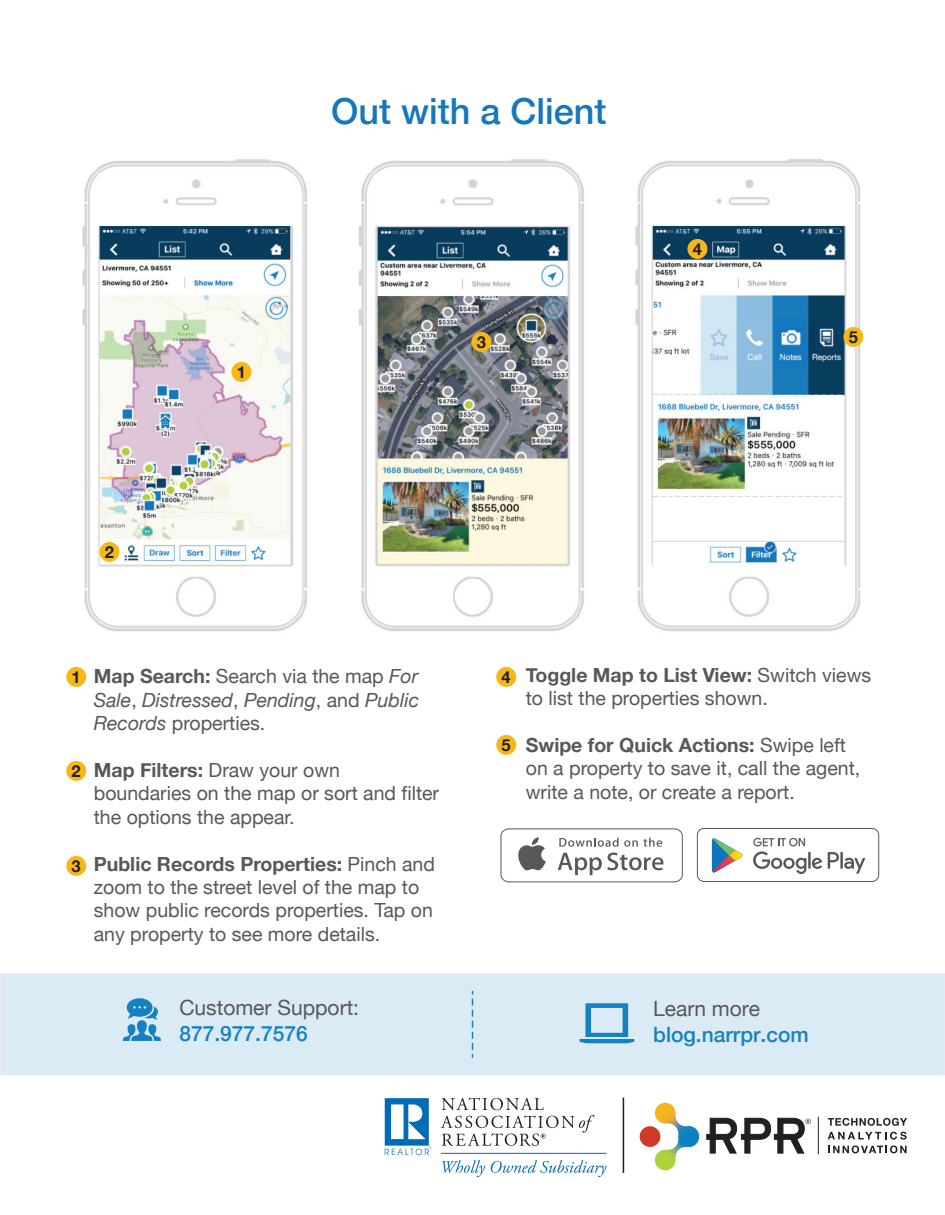
<style>
.page{position:relative;width:945px;height:1215px;background:#fff}
.page>*{position:absolute;margin:0;border:0;box-sizing:border-box;transform-origin:0 0}
.t1{font:500 36px "Helvetica Neue";color:#1577bd}
.t2{font:500 21px "Helvetica Neue";color:#1681c2}
.t3{font:21px "Helvetica Neue";color:#57585a}
.t4{font:19.5px/23.4px "Helvetica Neue";color:#57585a}
.t5{font:italic 19.5px/23.4px "Helvetica Neue";color:#57585a;text-align:justify}
.t6{font:700 16.5px "Helvetica Neue";color:#231f20}
.s1{font-weight:700;font-style:normal}
.s2{font-style:normal}
.s3{font-weight:700}
</style>
<div class="page">
<hr style="left:818px;top:1117px;width:1px;height:37px;background:#231f20">
<svg style="left:706px;top:1118px;width:105px;height:36px"></svg>
<svg style="left:828px;top:1118px;width:79px;height:8px"></svg>
<svg style="left:828px;top:1132px;width:79px;height:21px"></svg>
<img style="left:654px;top:1148px;width:27px;height:23px">
<img style="left:654px;top:1103px;width:45px;height:45px">
<svg style="left:639px;top:1125px;width:22px;height:23px"></svg>
<hr style="left:623px;top:1097px;width:1px;height:76px;background:#231f20">
<hr style="left:441px;top:1153px;width:166px;height:1px;background:#006bb6">
<svg style="left:442px;top:1160px;width:43px;height:17px"></svg>
<svg style="left:491px;top:1160px;width:116px;height:17px"></svg>
<svg style="left:385px;top:1098px;width:46px;height:57px"></svg>
<svg style="left:441px;top:1098px;width:153px;height:48px"></svg>
<div style="left:0;top:973px;width:945px;height:102px;background:#daebf5"></div>
<svg style="left:472px;top:991px;width:1px;height:67px"></svg>
<img style="left:82px;top:159px;width:782px;height:473px">
<div style="left:231px;top:362px;width:20px;height:20px;background:#f7b817;border-radius:50%"></div>
<div style="left:99px;top:542px;width:20px;height:20px;background:#f7b817;border-radius:50%"></div>
<div style="left:471px;top:332px;width:20px;height:20px;background:#f7b817;border-radius:50%"></div>
<div style="left:687px;top:239px;width:20px;height:20px;background:#f7b817;border-radius:50%"></div>
<div style="left:843px;top:327px;width:20px;height:20px;background:#f7b817;border-radius:50%"></div>
<div style="left:501px;top:829px;width:182px;height:53px;border:1px solid #57585a;border-radius:8px"></div>
<svg style="left:518px;top:837px;width:28px;height:33px"></svg>
<svg style="left:558px;top:853px;width:105px;height:22px"></svg>
<svg style="left:559px;top:838px;width:103px;height:9px"></svg>
<div style="left:697px;top:828px;width:182px;height:54px;border:1px solid #57585a;border-radius:7px"></div>
<svg style="left:753px;top:838px;width:112px;height:36px"></svg>
<svg style="left:712px;top:838px;width:31px;height:35px"></svg>
<div style="left:66px;top:667px;width:20px;height:20px;background:#f7b817;border-radius:50%"></div>
<div style="left:66px;top:761px;width:20px;height:20px;background:#f7b817;border-radius:50%"></div>
<div style="left:66px;top:856px;width:20px;height:20px;background:#f7b817;border-radius:50%"></div>
<div style="left:496px;top:667px;width:20px;height:20px;background:#f7b817;border-radius:50%"></div>
<div style="left:496px;top:735px;width:20px;height:20px;background:#f7b817;border-radius:50%"></div>
<p class="t6" style="left:237px;top:359px;width:11px">1</p>
<h1 class="t1" style="left:331px;top:82px;width:277px">Out with a Client</h1>
<p class="t6" style="left:477px;top:329px;width:11px">3</p>
<p class="t6" style="left:693px;top:236px;width:11px">4</p>
<p class="t6" style="left:849px;top:324px;width:11px">5</p>
<p class="t6" style="left:105px;top:539px;width:11px">2</p>
<p class="t6" style="left:72px;top:664px;width:11px">1</p>
<p class="t6" style="left:72px;top:758px;width:11px">2</p>
<p class="t6" style="left:72px;top:853px;width:11px">3</p>
<p class="t5" style="left:94px;top:666px;width:327px"><span class="s1">Map Search:</span> <span class="s2">Search via the map</span> For Sale<span class="s2">,</span> Distressed<span class="s2">,</span> Pending<span class="s2">, and</span> Public Records <span class="s2">properties.</span></p>
<p class="t4" style="left:94px;top:759px;width:347px"><span class="s3">Map Filters:</span> Draw your own boundaries on the map or sort and filter the options the appear.</p>
<p class="t4" style="left:94px;top:853px;width:343px"><span class="s3">Public Records Properties:</span> Pinch and zoom to the street level of the map to show public records properties. Tap on any property to see more details.</p>
<p class="t3" style="left:179px;top:993px;width:181px">Customer Support:</p>
<p class="t2" style="left:179px;top:1016px;width:130px">877.977.7576</p>
<p class="t6" style="left:502px;top:664px;width:11px">4</p>
<p class="t6" style="left:502px;top:732px;width:11px">5</p>
<p class="t4" style="left:526px;top:664px;width:347px"><span class="s3">Toggle Map to List View:</span> Switch views to list the properties shown.</p>
<p class="t4" style="left:526px;top:735px;width:336px"><span class="s3">Swipe for Quick Actions:</span> Swipe left on a property to save it, call the agent, write a note, or create a report.</p>
<p class="t3" style="left:653px;top:994px;width:108px">Learn more</p>
<p class="t2" style="left:653px;top:1017px;width:157px">blog.narrpr.com</p>
</div>
